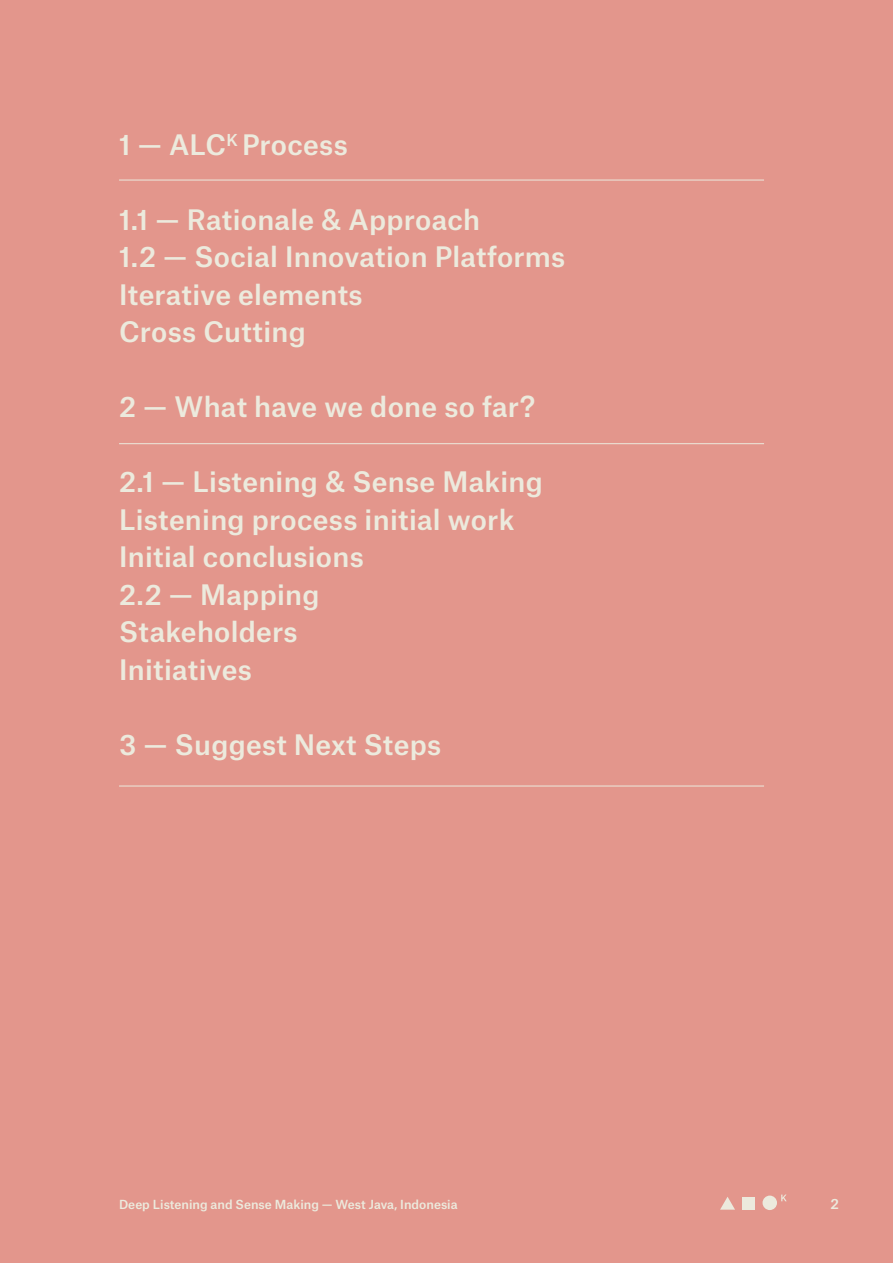
<style>
.page{position:relative;width:893px;height:1263px;background:#e3968c}
.page>*{position:absolute;margin:0;border:0;box-sizing:border-box;transform-origin:0 0}
.t1{font:500 27px/37.5px "Atlas Grotesk";letter-spacing:.01em;color:#eceadd}
.t2{font:500 13.5px "Atlas Grotesk";color:#eceadd}
.t3{font:500 12px "Atlas Grotesk";color:#eceadd}
</style>
<div class="page">
<hr style="left:119px;top:180px;width:645px;height:1px;background:#eceadd">
<hr style="left:119px;top:443px;width:645px;height:1px;background:#eceadd">
<hr style="left:119px;top:786px;width:645px;height:1px;background:#eceadd">
<svg style="left:781px;top:1194px;width:6px;height:7px"></svg>
<div style="left:742px;top:1197px;width:13px;height:13px;background:#eceadd"></div>
<div style="left:762px;top:1195px;width:15px;height:15px;background:#eceadd;border-radius:50%"></div>
<svg style="left:720px;top:1197px;width:15px;height:13px"></svg>
<p class="t1" style="left:119px;top:123px;width:230px">1 — ALC<sup>K</sup> Process</p>
<p class="t1" style="left:119px;top:198px;width:448px">1.1 — Rationale &amp; Approach<br>1.2 — Social Innovation Platforms<br>Iterative elements<br>Cross Cutting</p>
<p class="t1" style="left:119px;top:385px;width:418px">2 — What have we done so far?</p>
<p class="t1" style="left:119px;top:460px;width:425px">2.1 — Listening &amp; Sense Making<br>Listening process initial work<br>Initial conclusions<br>2.2 — Mapping<br>Stakeholders<br>Initiatives</p>
<p class="t1" style="left:119px;top:723px;width:324px">3 — Suggest Next Steps</p>
<p class="t3" style="left:119px;top:1194px;width:340px">Deep Listening and Sense Making — West Java, Indonesia</p>
<p class="t2" style="left:830px;top:1192px;width:10px">2</p>
</div>
